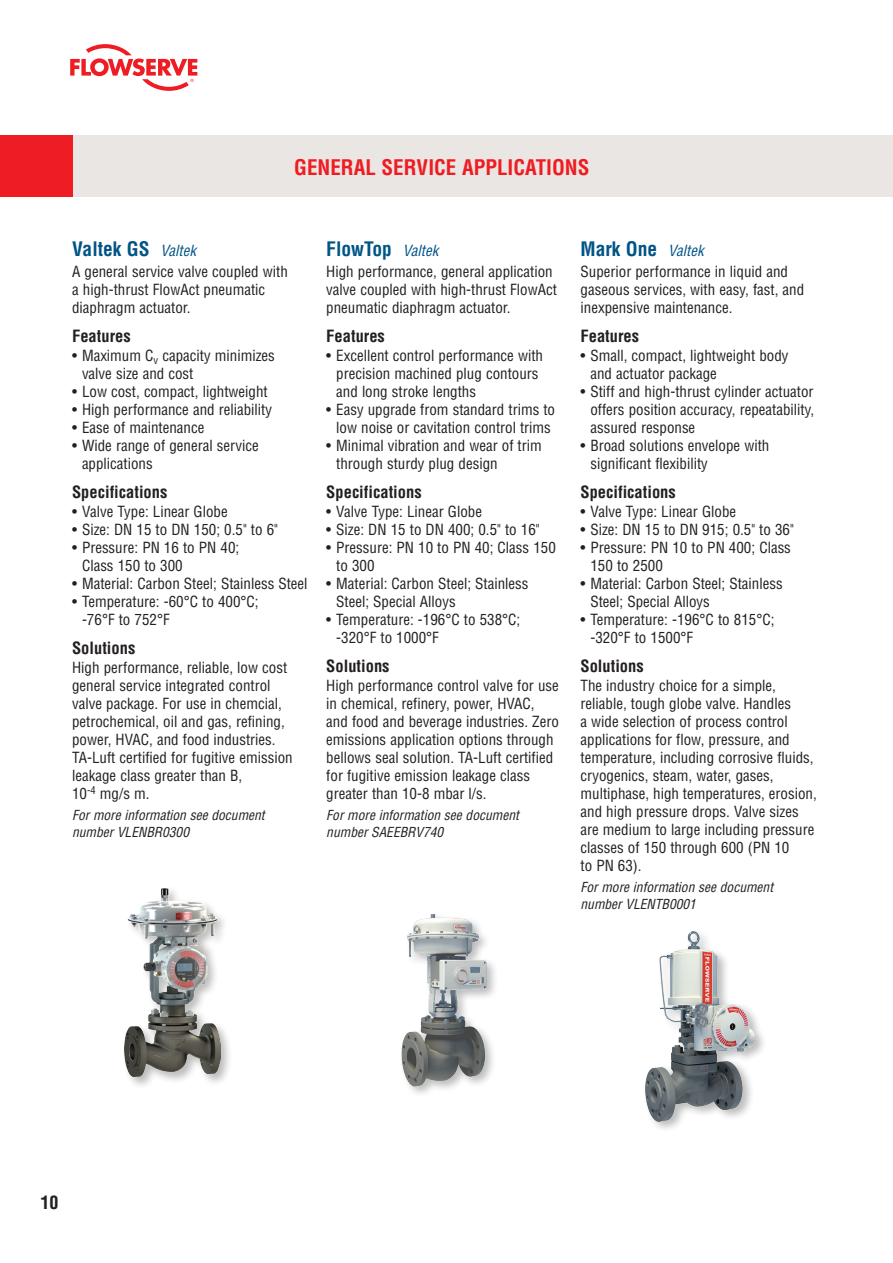
<style>
.page{position:relative;width:893px;height:1263px;background:#fff}
.page>*{position:absolute;margin:0;border:0;box-sizing:border-box;transform-origin:0 0}
.FCD-TOC_header{font:700 condensed 21px "Helvetica LT Std";color:#ee1d23}
.FCD-Pump_Titles{font:700 condensed 19.5px "Helvetica LT Std";color:#005486}
.t1{font:700 condensed 18px "Helvetica LT Std";color:#231f20}
.FCD-Prod_Features{font:700 condensed 16.5px "Helvetica LT Std";color:#231f20}
.FCO-LessSp_Bull_Info{font:condensed 15px/18px "Helvetica LT Std";color:#231f20}
.FCD-Prod_Desc{font:condensed 15px/18px "Helvetica LT Std";color:#231f20}
.FCD-Prod_Bull_Info{font:italic condensed 13.5px/16.5px "Helvetica LT Std";color:#231f20}
.s1{font-weight:400;font-style:italic;font-size:15px}
</style>
<div class="page">
<svg style="left:70px;top:44px;width:127px;height:47px"></svg>
<div style="left:68px;top:135px;width:825px;height:62px;background:#eae6e3"></div>
<div style="left:0;top:135px;width:72px;height:62px;background:#ee1d23"></div>
<div style="left:399px;top:911px;width:100px;height:187px;background:#231f20;opacity:.3"></div>
<img style="left:399px;top:911px;width:100px;height:178px">
<div style="left:643px;top:929px;width:124px;height:204px;background:#231f20;opacity:.3"></div>
<img style="left:646px;top:932px;width:109px;height:189px">
<div style="left:122px;top:885px;width:111px;height:205px;background:#231f20;opacity:.3"></div>
<img style="left:124px;top:888px;width:96px;height:189px">
<p class="FCD-TOC_header" style="left:294px;top:154px;width:297px">GENERAL SERVICE APPLICATIONS</p>
<p class="FCD-Pump_Titles" style="left:72px;top:237px;width:125px">Valtek GS <span class="s1">Valtek</span></p>
<p class="FCD-Prod_Desc" style="left:72px;top:263px;width:217px">A general service valve coupled with a high-thrust FlowAct pneumatic diaphragm actuator.</p>
<p class="FCD-Prod_Features" style="left:72px;top:325px;width:60px">Features</p>
<p class="FCO-LessSp_Bull_Info" style="left:82px;top:347px;width:194px;text-indent:-10px">• Maximum C<sub>v</sub> capacity minimizes valve size and cost</p>
<p class="FCO-LessSp_Bull_Info" style="left:72px;top:383px;width:197px">• Low cost, compact, lightweight</p>
<p class="FCO-LessSp_Bull_Info" style="left:72px;top:401px;width:201px">• High performance and reliability</p>
<p class="FCO-LessSp_Bull_Info" style="left:72px;top:419px;width:134px">• Ease of maintenance</p>
<p class="FCO-LessSp_Bull_Info" style="left:82px;top:437px;width:178px;text-indent:-10px">• Wide range of general service applications</p>
<p class="FCD-Prod_Features" style="left:72px;top:481px;width:97px">Specifications</p>
<p class="FCO-LessSp_Bull_Info" style="left:72px;top:503px;width:157px">• Valve Type: Linear Globe</p>
<p class="FCO-LessSp_Bull_Info" style="left:72px;top:521px;width:207px">• Size: DN 15 to DN 150; 0.5" to 6"</p>
<p class="FCO-LessSp_Bull_Info" style="left:82px;top:539px;width:159px;text-indent:-10px">• Pressure: PN 16 to PN 40;<br>Class 150 to 300</p>
<p class="FCO-LessSp_Bull_Info" style="left:72px;top:575px;width:237px">• Material: Carbon Steel; Stainless Steel</p>
<p class="FCO-LessSp_Bull_Info" style="left:82px;top:593px;width:178px;text-indent:-10px">• Temperature: -60°C to 400°C; -76°F to 752°F</p>
<p class="FCD-Prod_Features" style="left:72px;top:637px;width:65px">Solutions</p>
<p class="FCO-LessSp_Bull_Info" style="left:72px;top:659px;width:222px">High performance, reliable, low cost general service integrated control valve package. For use in chemcial, petrochemical, oil and gas, refining, power, HVAC, and food industries.<br>TA-Luft certified for fugitive emission leakage class greater than B,<br>10<sup>-4</sup> mg/s m.</p>
<p class="FCD-Prod_Bull_Info" style="left:72px;top:807px;width:194px">For more information see document number VLENBR0300</p>
<p class="FCD-Pump_Titles" style="left:326px;top:237px;width:114px">FlowTop <span class="s1">Valtek</span></p>
<p class="FCD-Prod_Desc" style="left:326px;top:263px;width:232px">High performance, general application valve coupled with high-thrust FlowAct pneumatic diaphragm actuator.</p>
<p class="FCD-Prod_Features" style="left:326px;top:325px;width:60px">Features</p>
<p class="FCO-LessSp_Bull_Info" style="left:336px;top:347px;width:208px;text-indent:-10px">• Excellent control performance with precision machined plug contours and long stroke lengths</p>
<p class="FCO-LessSp_Bull_Info" style="left:326px;top:401px;width:230px;text-align:center">• Easy upgrade from standard trims to low noise or cavitation control trims</p>
<p class="FCO-LessSp_Bull_Info" style="left:336px;top:437px;width:207px;text-indent:-10px">• Minimal vibration and wear of trim through sturdy plug design</p>
<p class="FCD-Prod_Features" style="left:326px;top:481px;width:97px">Specifications</p>
<p class="FCO-LessSp_Bull_Info" style="left:326px;top:503px;width:157px">• Valve Type: Linear Globe</p>
<p class="FCO-LessSp_Bull_Info" style="left:326px;top:521px;width:215px">• Size: DN 15 to DN 400; 0.5" to 16"</p>
<p class="FCO-LessSp_Bull_Info" style="left:336px;top:539px;width:221px;text-indent:-10px">• Pressure: PN 10 to PN 40; Class 150 to 300</p>
<p class="FCO-LessSp_Bull_Info" style="left:336px;top:575px;width:194px;text-indent:-10px">• Material: Carbon Steel; Stainless<br>Steel; Special Alloys</p>
<p class="FCO-LessSp_Bull_Info" style="left:336px;top:611px;width:186px;text-indent:-10px">• Temperature: -196°C to 538°C; -320°F to 1000°F</p>
<p class="FCD-Prod_Features" style="left:326px;top:655px;width:65px">Solutions</p>
<p class="FCO-LessSp_Bull_Info" style="left:326px;top:677px;width:234px">High performance control valve for use in chemical, refinery, power, HVAC, and food and beverage industries. Zero emissions application options through bellows seal solution. TA-Luft certified for fugitive emission leakage class greater than 10-8 mbar l/s.</p>
<p class="FCD-Prod_Bull_Info" style="left:326px;top:807px;width:194px">For more information see document number SAEEBRV740</p>
<p class="FCD-Pump_Titles" style="left:580px;top:237px;width:125px">Mark One <span class="s1">Valtek</span></p>
<p class="FCD-Prod_Desc" style="left:580px;top:263px;width:225px">Superior performance in liquid and gaseous services, with easy, fast, and inexpensive maintenance.</p>
<p class="FCD-Prod_Features" style="left:580px;top:325px;width:60px">Features</p>
<p class="FCO-LessSp_Bull_Info" style="left:590px;top:347px;width:200px;text-indent:-10px">• Small, compact, lightweight body and actuator package</p>
<p class="FCO-LessSp_Bull_Info" style="left:590px;top:383px;width:225px;text-align:justify;text-indent:-10px">• Stiff and high-thrust cylinder actuator offers position accuracy, repeatability, assured response</p>
<p class="FCO-LessSp_Bull_Info" style="left:590px;top:437px;width:180px;text-indent:-10px">• Broad solutions envelope with significant flexibility</p>
<p class="FCD-Prod_Features" style="left:580px;top:481px;width:97px">Specifications</p>
<p class="FCO-LessSp_Bull_Info" style="left:580px;top:503px;width:157px">• Valve Type: Linear Globe</p>
<p class="FCO-LessSp_Bull_Info" style="left:580px;top:521px;width:215px">• Size: DN 15 to DN 915; 0.5" to 36"</p>
<p class="FCO-LessSp_Bull_Info" style="left:590px;top:539px;width:202px;text-indent:-10px">• Pressure: PN 10 to PN 400; Class<br>150 to 2500</p>
<p class="FCO-LessSp_Bull_Info" style="left:590px;top:575px;width:194px;text-indent:-10px">• Material: Carbon Steel; Stainless<br>Steel; Special Alloys</p>
<p class="FCO-LessSp_Bull_Info" style="left:590px;top:611px;width:186px;text-indent:-10px">• Temperature: -196°C to 815°C; -320°F to 1500°F</p>
<p class="FCD-Prod_Features" style="left:580px;top:655px;width:65px">Solutions</p>
<p class="FCO-LessSp_Bull_Info" style="left:580px;top:677px;width:238px">The industry choice for a simple, reliable, tough globe valve. Handles<br>a wide selection of process control applications for flow, pressure, and temperature, including corrosive fluids, cryogenics, steam, water, gases, multiphase, high temperatures, erosion, and high pressure drops. Valve sizes are medium to large including pressure classes of 150 through 600 (PN 10<br>to PN 63).</p>
<p class="FCD-Prod_Bull_Info" style="left:580px;top:879px;width:194px">For more information see document number VLENTB0001</p>
<p class="t1" style="left:40px;top:1191px;width:20px">10</p>
</div>
